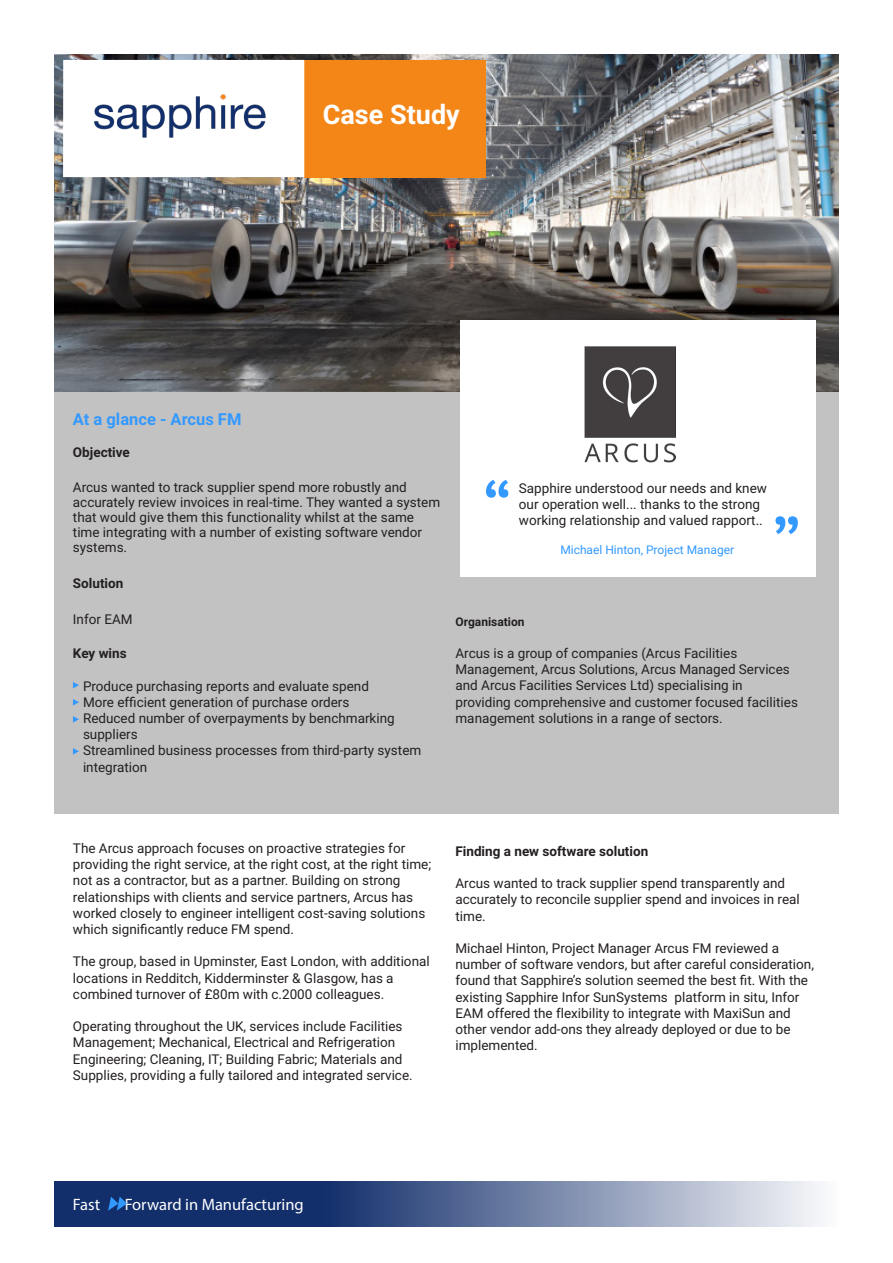
<style>
.page{position:relative;width:893px;height:1263px;background:#fff}
.page>*{position:absolute;margin:0;border:0;box-sizing:border-box;transform-origin:0 0}
.t1{font:700 27px "Roboto";color:#fff}
.t2{font:16.5px "Myriad Pro";color:#fff}
.t3{font:700 16.5px "Roboto";color:#39f}
.t4{font:13.5px/16.2px "Roboto";color:#231f20}
.t5{font:700 13.5px "Roboto";color:#231f20}
.t6{font:12px "Roboto";color:#39f}
.t7{font:700 12px "Roboto";color:#231f20}
</style>
<div class="page">
<img style="left:54px;top:54px;width:785px;height:338px">
<div style="left:304px;top:60px;width:181px;height:117px;background:#f48618"></div>
<div style="left:54px;top:392px;width:785px;height:421px;background:#c2c2c2"></div>
<div style="left:460px;top:320px;width:355px;height:169px;background:#fff"></div>
<div style="left:63px;top:60px;width:241px;height:117px;background:#fff"></div>
<img style="left:94px;top:94px;width:172px;height:44px">
<svg style="left:54px;top:1182px;width:767px;height:45px;background:#5c6f99"></svg>
<svg style="left:108px;top:1197px;width:19px;height:14px"></svg>
<svg style="left:73px;top:748px;width:6px;height:6px"></svg>
<div style="left:460px;top:480px;width:355px;height:97px;background:#fff"></div>
<svg style="left:775px;top:516px;width:23px;height:18px"></svg>
<svg style="left:486px;top:480px;width:22px;height:18px"></svg>
<svg style="left:73px;top:682px;width:6px;height:6px"></svg>
<svg style="left:73px;top:699px;width:6px;height:6px"></svg>
<svg style="left:73px;top:716px;width:6px;height:6px"></svg>
<img style="left:584px;top:346px;width:92px;height:117px">
<p class="t1" style="left:323px;top:95px;width:138px">Case Study</p>
<p class="t3" style="left:73px;top:407px;width:170px">At a glance - Arcus FM</p>
<p class="t5" style="left:73px;top:443px;width:58px">Objective</p>
<p class="t4" style="left:73px;top:479px;width:369px;line-height:15px">Arcus wanted to track supplier spend more robustly and accurately review invoices in real-time. They wanted a system that would give them this functionality whilst at the same time integrating with a number of existing software vendor systems.</p>
<p class="t5" style="left:73px;top:574px;width:52px">Solution</p>
<p class="t4" style="left:73px;top:610px;width:61px">Infor EAM</p>
<p class="t5" style="left:73px;top:644px;width:55px">Key wins</p>
<p class="t4" style="left:83px;top:677px;width:287px">Produce purchasing reports and evaluate spend</p>
<p class="t4" style="left:83px;top:693px;width:313px">More efficient generation of purchase orders<br>Reduced number of overpayments by benchmarking</p>
<p class="t4" style="left:83px;top:726px;width:56px">suppliers</p>
<p class="t4" style="left:83px;top:742px;width:340px">Streamlined business processes from third-party system integration</p>
<p class="t4" style="left:519px;top:479px;width:250px">Sapphire understood our needs and knew our operation well... thanks to the strong working relationship and valued rapport..</p>
<p class="t6" style="left:560px;top:541px;width:175px">Michael Hinton, Project Manager</p>
<p class="t7" style="left:455px;top:613px;width:71px">Organisation</p>
<p class="t4" style="left:455px;top:644px;width:344px">Arcus is a group of companies (Arcus Facilities Management, Arcus Solutions, Arcus Managed Services and Arcus Facilities Services Ltd) specialising in providing comprehensive and customer focused facilities management solutions in a range of sectors.</p>
<p class="t4" style="left:73px;top:839px;width:360px">The Arcus approach focuses on proactive strategies for providing the right service, at the right cost, at the right time; not as a contractor, but as a partner. Building on strong relationships with clients and service partners, Arcus has worked closely to engineer intelligent cost-saving solutions which significantly reduce FM spend.</p>
<p class="t4" style="left:73px;top:953px;width:358px">The group, based in Upminster, East London, with additional locations in Redditch, Kidderminster &amp; Glasgow, has a combined turnover of £80m with c.2000 colleagues.</p>
<p class="t4" style="left:73px;top:1018px;width:341px">Operating throughout the UK, services include Facilities Management; Mechanical, Electrical and Refrigeration Engineering; Cleaning, IT; Building Fabric; Materials and Supplies, providing a fully tailored and integrated service.</p>
<p class="t5" style="left:455px;top:841px;width:194px">Finding a new software solution</p>
<p class="t4" style="left:455px;top:875px;width:346px">Arcus wanted to track supplier spend transparently and accurately to reconcile supplier spend and invoices in real time.</p>
<p class="t4" style="left:455px;top:940px;width:360px">Michael Hinton, Project Manager Arcus FM reviewed a number of software vendors, but after careful consideration, found that Sapphire’s solution seemed the best fit. With the existing Sapphire Infor SunSystems platform in situ, Infor EAM offered the flexibility to integrate with MaxiSun and other vendor add-ons they already deployed or due to be implemented.</p>
<p class="t2" style="left:73px;top:1194px;width:29px">Fast</p>
<p class="t2" style="left:125px;top:1194px;width:181px">Forward in Manufacturing</p>
</div>
